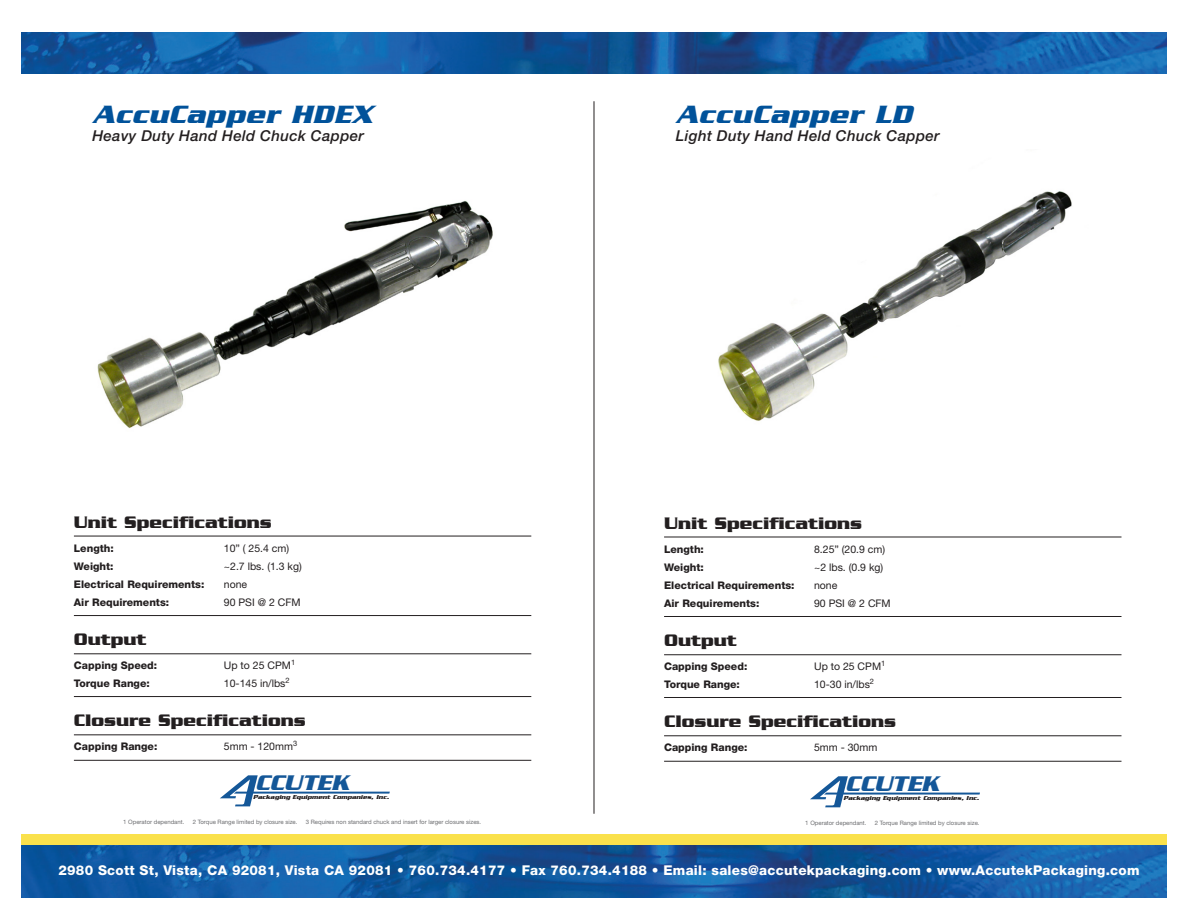
<style>
.page{position:relative;width:1188px;height:918px;background:#fff}
.page>*{position:absolute;margin:0;border:0;box-sizing:border-box;transform-origin:0 0}
.t1{font:italic 700 27px "Serpentine";letter-spacing:.025em;color:#01529a}
.t2{font:italic 700 22.95px "Serpentine";color:#145798}
.t3{font:700 18px "Serpentine";color:#231f20}
.t4{font:italic 500 15px "Helvetica Neue";letter-spacing:.025em;color:#231f20}
.t5{font:800 13.5px "Helvetica Neue";letter-spacing:.02em;color:#fff}
.t6{font:800 10.5px "Helvetica Neue";color:#231f20}
.t7{font:10.5px "Helvetica Neue";color:#231f20}
.t8{font:italic 700 6.15px "Serpentine";color:#231f20}
.t9{font:6px "Helvetica Neue";color:#6c6d70}
</style>
<div class="page">
<img style="left:97px;top:200px;width:396px;height:229px">
<img style="left:718px;top:191px;width:354px;height:230px">
<hr style="left:594px;top:101px;width:1px;height:713px;background:#231f20">
<hr style="left:74px;top:536px;width:457px;height:1px;background:#231f20">
<hr style="left:74px;top:615px;width:457px;height:1px;background:#231f20">
<hr style="left:74px;top:696px;width:457px;height:1px;background:#231f20">
<hr style="left:74px;top:734px;width:457px;height:1px;background:#231f20">
<hr style="left:74px;top:653px;width:457px;height:1px;background:#231f20">
<hr style="left:74px;top:760px;width:457px;height:1px;background:#231f20">
<hr style="left:664px;top:537px;width:457px;height:1px;background:#231f20">
<hr style="left:664px;top:616px;width:457px;height:1px;background:#231f20">
<hr style="left:664px;top:697px;width:457px;height:1px;background:#231f20">
<hr style="left:664px;top:735px;width:457px;height:1px;background:#231f20">
<hr style="left:664px;top:654px;width:457px;height:1px;background:#231f20">
<hr style="left:664px;top:761px;width:457px;height:1px;background:#231f20">
<svg style="left:220px;top:775px;width:170px;height:31px"></svg>
<svg style="left:810px;top:776px;width:170px;height:31px"></svg>
<img style="left:21px;top:32px;width:1146px;height:42px">
<img style="left:21px;top:845px;width:1146px;height:52px">
<div style="left:21px;top:834px;width:1146px;height:11px;background:#fae14c"></div>
<h3 class="t1" style="left:92px;top:98px;width:281px">AccuCapper HDEX</h3>
<p class="t4" style="left:92px;top:127px;width:273px">Heavy Duty Hand Held Chuck Capper</p>
<h3 class="t1" style="left:676px;top:98px;width:238px">AccuCapper LD</h3>
<p class="t4" style="left:676px;top:127px;width:265px">Light Duty Hand Held Chuck Capper</p>
<p class="t3" style="left:74px;top:511px;width:200px">Unit Specifications</p>
<p class="t6" style="left:74px;top:542px;width:41px">Length:</p>
<p class="t7" style="left:224px;top:542px;width:67px">10” ( 25.4 cm)</p>
<p class="t6" style="left:74px;top:560px;width:41px">Weight:</p>
<p class="t7" style="left:224px;top:560px;width:79px">~2.7 lbs. (1.3 kg)</p>
<p class="t6" style="left:74px;top:578px;width:132px">Electrical Requirements:</p>
<p class="t7" style="left:224px;top:578px;width:25px">none</p>
<p class="t6" style="left:74px;top:596px;width:97px">Air Requirements:</p>
<p class="t7" style="left:224px;top:596px;width:78px">90 PSI @ 2 CFM</p>
<p class="t3" style="left:74px;top:628px;width:74px">Output</p>
<p class="t6" style="left:74px;top:659px;width:85px">Capping Speed:</p>
<p class="t7" style="left:224px;top:659px;width:73px">Up to 25 CPM<sup>1</sup></p>
<p class="t6" style="left:74px;top:677px;width:77px">Torque Range:</p>
<p class="t7" style="left:224px;top:677px;width:67px">10-145 in/lbs<sup>2</sup></p>
<p class="t3" style="left:74px;top:709px;width:234px">Closure Specifications</p>
<p class="t6" style="left:74px;top:740px;width:85px">Capping Range:</p>
<p class="t7" style="left:224px;top:740px;width:75px">5mm - 120mm<sup>3</sup></p>
<p class="t3" style="left:664px;top:512px;width:200px">Unit Specifications</p>
<p class="t6" style="left:664px;top:543px;width:41px">Length:</p>
<p class="t7" style="left:814px;top:543px;width:73px">8.25” (20.9 cm)</p>
<p class="t6" style="left:664px;top:561px;width:41px">Weight:</p>
<p class="t7" style="left:814px;top:561px;width:71px">~2 lbs. (0.9 kg)</p>
<p class="t6" style="left:664px;top:579px;width:132px">Electrical Requirements:</p>
<p class="t7" style="left:814px;top:579px;width:25px">none</p>
<p class="t6" style="left:664px;top:597px;width:97px">Air Requirements:</p>
<p class="t7" style="left:814px;top:597px;width:78px">90 PSI @ 2 CFM</p>
<p class="t3" style="left:664px;top:629px;width:74px">Output</p>
<p class="t6" style="left:664px;top:660px;width:85px">Capping Speed:</p>
<p class="t7" style="left:814px;top:660px;width:73px">Up to 25 CPM<sup>1</sup></p>
<p class="t6" style="left:664px;top:678px;width:77px">Torque Range:</p>
<p class="t7" style="left:814px;top:678px;width:61px">10-30 in/lbs<sup>2</sup></p>
<p class="t3" style="left:664px;top:710px;width:234px">Closure Specifications</p>
<p class="t6" style="left:664px;top:741px;width:85px">Capping Range:</p>
<p class="t7" style="left:814px;top:741px;width:65px">5mm - 30mm</p>
<p class="t2" style="left:255px;top:769px;width:95px">CCUTEK</p>
<p class="t8" style="left:253px;top:794px;width:137px">Packaging Equipment Companies, Inc.</p>
<p class="t2" style="left:845px;top:770px;width:95px">CCUTEK</p>
<p class="t8" style="left:843px;top:795px;width:137px">Packaging Equipment Companies, Inc.</p>
<p class="t9" style="left:123px;top:819px;width:63px">1 Operator dependant.</p>
<p class="t9" style="left:193px;top:819px;width:106px">2 Torque Range limited by closure size.</p>
<p class="t9" style="left:306px;top:819px;width:177px">3 Requires non standard chuck and insert for larger closure sizes.</p>
<p class="t9" style="left:805px;top:820px;width:63px">1 Operator dependant.</p>
<p class="t9" style="left:875px;top:820px;width:106px">2 Torque Range limited by closure size.</p>
<p class="t5" style="left:58px;top:862px;width:1083px">2980 Scott St, Vista, CA 92081, Vista CA 92081 • 760.734.4177 • Fax 760.734.4188 • Email: sales@accutekpackaging.com • www.AccutekPackaging.com</p>
</div>
